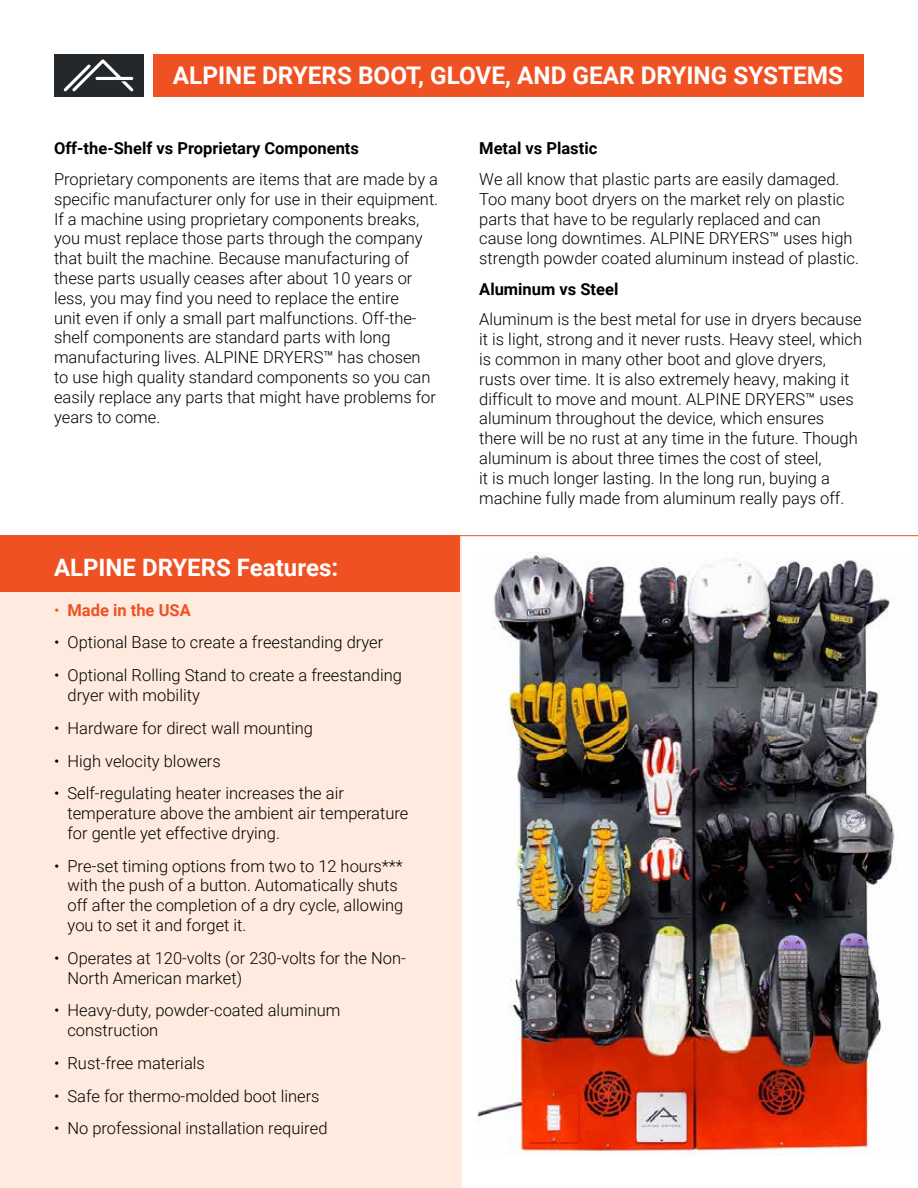
<style>
.page{position:relative;width:918px;height:1188px;background:#fff}
.page>*{position:absolute;margin:0;border:0;box-sizing:border-box;transform-origin:0 0}
.t1{font:700 24.3px "Roboto";color:#fff}
.t2{font:700 24px "Roboto";color:#fff}
.t3{font:300 16.5px/19.8px "Roboto";color:#000}
.t4{font:700 16.5px "Roboto";color:#000}
.t5{font:700 16.5px "Roboto";color:#f05123}
.s1{font-weight:300}
</style>
<div class="page">
<div style="left:54px;top:54px;width:89px;height:43px;background:#24282a"></div>
<div style="left:153px;top:54px;width:711px;height:43px;background:#f05123"></div>
<svg style="left:64px;top:59px;width:69px;height:33px"></svg>
<div style="left:0;top:537px;width:461px;height:651px;background:#feeade"></div>
<img style="left:477px;top:552px;width:419px;height:604px">
<hr style="left:0;top:535px;width:918px;height:1px;background:#f05123">
<div style="left:0;top:536px;width:460px;height:56px;background:#f05123"></div>
<h1 class="t1" style="left:173px;top:58px;width:672px">ALPINE DRYERS BOOT, GLOVE, AND GEAR DRYING SYSTEMS</h1>
<p class="t4" style="left:54px;top:137px;width:306px">Off-the-Shelf vs Proprietary Components</p>
<p class="t3" style="left:54px;top:169px;width:386px">Proprietary components are items that are made by a specific manufacturer only for use in their equipment.<br>If a machine using proprietary components breaks, you must replace those parts through the company that built the machine. Because manufacturing of these parts usually ceases after about 10 years or less, you may find you need to replace the entire<br>unit even if only a small part malfunctions. Off-the&shy;shelf components are standard parts with long manufacturing lives. ALPINE DRYERS™ has chosen to use high quality standard components so you can easily replace any parts that might have problems for years to come.</p>
<h2 class="t2" style="left:54px;top:550px;width:286px">ALPINE DRYERS Features:</h2>
<p class="t5" style="left:54px;top:598px;width:138px"><span class="s1">•</span> Made in the USA</p>
<p class="t3" style="left:54px;top:632px;width:331px">• Optional Base to create a freestanding dryer</p>
<p class="t3" style="left:67px;top:665px;width:336px;text-indent:-13px">• Optional Rolling Stand to create a freestanding dryer with mobility</p>
<p class="t3" style="left:54px;top:717px;width:260px">• Hardware for direct wall mounting</p>
<p class="t3" style="left:54px;top:750px;width:168px">• High velocity blowers</p>
<p class="t3" style="left:67px;top:783px;width:343px;text-indent:-13px">• Self-regulating heater increases the air temperature above the ambient air temperature for gentle yet effective drying.</p>
<p class="t3" style="left:67px;top:855px;width:337px;text-indent:-13px">• Pre-set timing options from two to 12 hours*** with the push of a button. Automatically shuts off after the completion of a dry cycle, allowing you to set it and forget it.</p>
<p class="t3" style="left:67px;top:947px;width:340px;text-indent:-13px">• Operates at 120-volts (or 230-volts for the Non-<br>North American market)</p>
<p class="t3" style="left:67px;top:1000px;width:274px;text-indent:-13px">• Heavy-duty, powder-coated aluminum construction</p>
<p class="t3" style="left:54px;top:1052px;width:152px">• Rust-free materials</p>
<p class="t3" style="left:54px;top:1085px;width:267px">• Safe for thermo-molded boot liners</p>
<p class="t3" style="left:54px;top:1118px;width:275px">• No professional installation required</p>
<p class="t4" style="left:479px;top:137px;width:120px">Metal vs Plastic</p>
<p class="t3" style="left:479px;top:169px;width:381px">We all know that plastic parts are easily damaged.<br>Too many boot dryers on the market rely on plastic parts that have to be regularly replaced and can cause long downtimes. ALPINE DRYERS™ uses high strength powder coated aluminum instead of plastic.</p>
<p class="t4" style="left:479px;top:277px;width:141px">Aluminum vs Steel</p>
<p class="t3" style="left:479px;top:309px;width:384px">Aluminum is the best metal for use in dryers because it is light, strong and it never rusts. Heavy steel, which is common in many other boot and glove dryers, rusts over time. It is also extremely heavy, making it difficult to move and mount. ALPINE DRYERS™ uses aluminum throughout the device, which ensures there will be no rust at any time in the future. Though aluminum is about three times the cost of steel,<br>it is much longer lasting. In the long run, buying a machine fully made from aluminum really pays off.</p>
</div>
